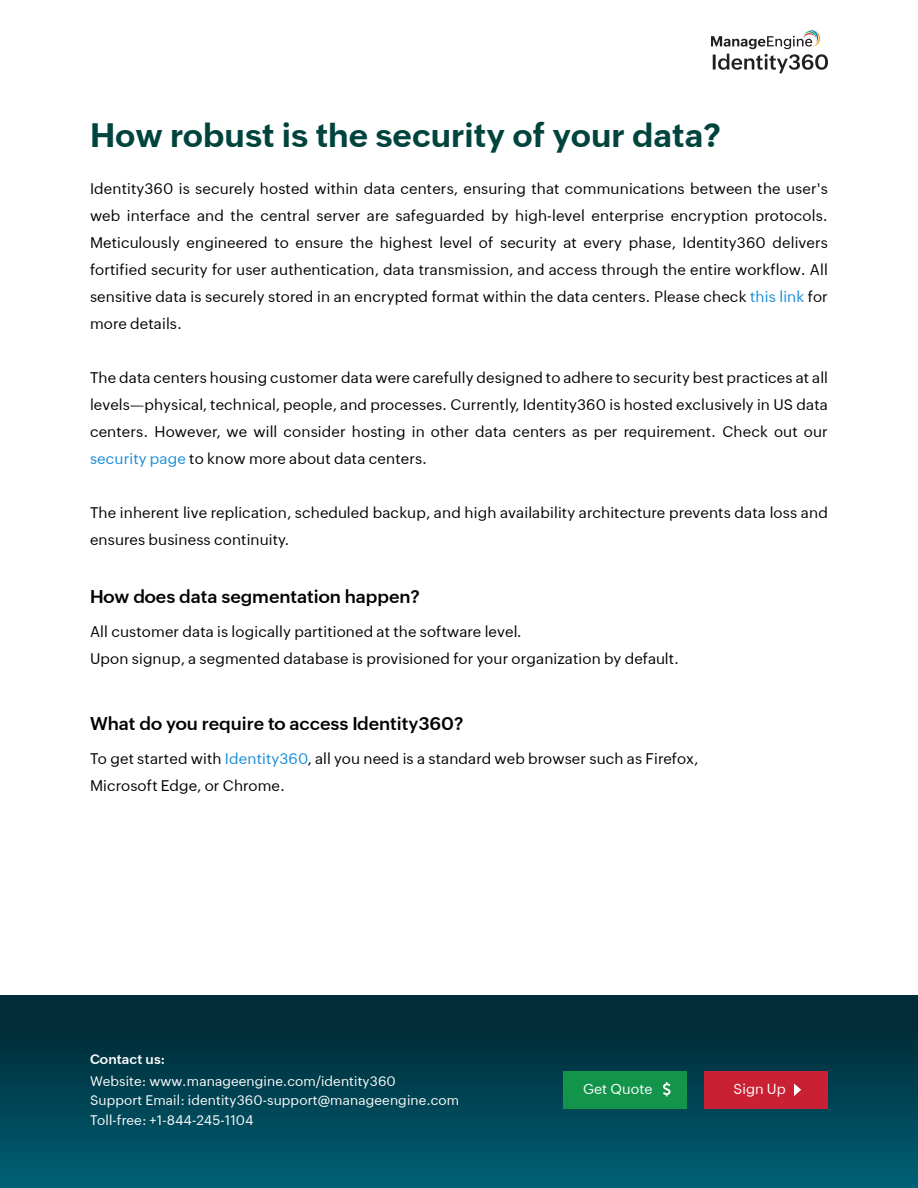
<style>
.page{position:relative;width:918px;height:1188px;background:#fff}
.page>*{position:absolute;margin:0;border:0;box-sizing:border-box;transform-origin:0 0}
.t1{font:700 33px "Zoho Puvi";color:#00443d}
.t2{font:600 18px "Zoho Puvi";color:#000}
.t3{font:15px/27px "Zoho Puvi";letter-spacing:.01em;color:#000}
.t4{font:14.25px "Zoho Puvi";letter-spacing:.01em;color:#fff}
.t5{font:13.5px/19.5px "Zoho Puvi";letter-spacing:.01em;color:#fff}
.t6{font:600 13.5px "Zoho Puvi";letter-spacing:.01em;color:#fff}
.s1{color:#138cd6}
</style>
<div class="page">
<div style="left:0;top:995px;width:918px;height:193px;background:linear-gradient(to bottom,#002530,#005f74)"></div>
<svg style="left:711px;top:30px;width:117px;height:43px"></svg>
<div style="left:563px;top:1071px;width:124px;height:37px;background:#12954b"></div>
<div style="left:705px;top:1071px;width:123px;height:37px;background:#ca2033"></div>
<svg style="left:663px;top:1082px;width:8px;height:15px"></svg>
<svg style="left:794px;top:1083px;width:7px;height:13px"></svg>
<h1 class="t1" style="left:90px;top:110px;width:632px">How robust is the security of your data?</h1>
<p class="t3" style="left:90px;top:173px;width:739px;text-align:justify">Identity360 is securely hosted within data centers, ensuring that communications between the user's web interface and the central server are safeguarded by high-level enterprise encryption protocols.<br>Meticulously engineered to ensure the highest level of security at every phase, Identity360 delivers fortified security for user authentication, data transmission, and access through the entire workflow. All sensitive data is securely stored in an encrypted format within the data centers. Please check <span class="s1">this link</span> for more details.</p>
<p class="t3" style="left:90px;top:362px;width:740px;text-align:justify">The data centers housing customer data were carefully designed to adhere to security best practices at all levels—physical, technical, people, and processes. Currently, Identity360 is hosted exclusively in US data centers. However, we will consider hosting in other data centers as per requirement. Check out our <span class="s1">security page</span> to know more about data centers.</p>
<p class="t3" style="left:90px;top:497px;width:739px">The inherent live replication, scheduled backup, and high availability architecture prevents data loss and ensures business continuity.</p>
<p class="t2" style="left:90px;top:583px;width:331px">How does data segmentation happen?</p>
<p class="t3" style="left:90px;top:617px;width:591px">All customer data is logically partitioned at the software level.<br>Upon signup, a segmented database is provisioned for your organization by default.</p>
<p class="t2" style="left:90px;top:710px;width:375px">What do you require to access Identity360?</p>
<p class="t3" style="left:90px;top:744px;width:610px">To get started with <span class="s1">Identity360</span>, all you need is a standard web browser such as Firefox,<br>Microsoft Edge, or Chrome.</p>
<p class="t6" style="left:90px;top:1048px;width:77px">Contact us:</p>
<p class="t5" style="left:90px;top:1070px;width:371px">Website: www.manageengine.com/identity360<br>Support Email: identity360-support@manageengine.com<br>Toll-free: +1-844-245-1104</p>
<p class="t4" style="left:583px;top:1078px;width:71px">Get Quote</p>
<p class="t4" style="left:733px;top:1078px;width:54px">Sign Up</p>
</div>
